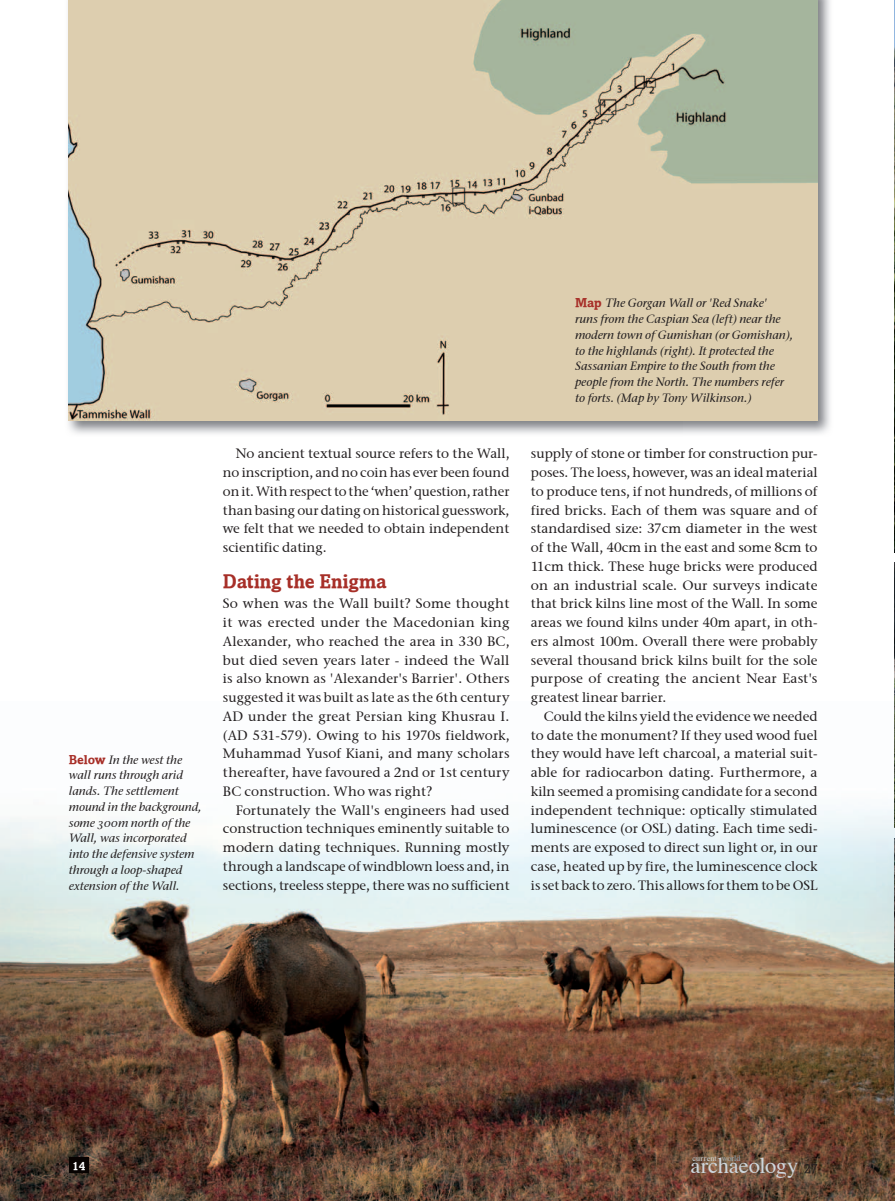
<style>
.page{position:relative;width:895px;height:1201px;background:#fff}
.page>*{position:absolute;margin:0;border:0;box-sizing:border-box;transform-origin:0 0}
.t1{font:22.5px "Times";letter-spacing:-.01em;color:#ced7dd}
.t2{font:700 19.5px "Amasis";color:#a72f28;scale:.96 1}
.t3{font:13.5px/18.8px "Stone Serif ITCTT Medium";color:#231f20;text-align:justify}
.t4{font:13.5px "Amasis";color:#231f20}
.t5{font:12px/15.8px "Stone Serif OSITCTT Medium Ita";color:#231f20}
.t6{font:700 12px "Amasis";color:#fff}
.t7{font:8.25px "Times";letter-spacing:.015em;color:#ced7dd}
.t8{font:8.25px "Times";letter-spacing:-.005em;color:#96a9b4}
.s1{font-family:"Amasis";font-weight:700;font-size:12.75px;color:#a72f28}
</style>
<div class="page">
<img style="left:0;top:809px;width:894px;height:391px">
<div style="left:69px;top:1157px;width:20px;height:16px;background:#080302"></div>
<img style="left:68px;top:0;width:762px;height:434px">
<img style="left:69px;top:0;width:748px;height:421px">
<img style="left:894px;top:2px;width:1px;height:550px">
<img style="left:894px;top:563px;width:1px;height:264px">
<img style="left:894px;top:838px;width:1px;height:276px">
<p class="t5" style="left:69px;top:751px;width:134px"><span class="s1">Below</span> In the west the wall runs through arid lands. The settlement mound in the background, some 300m north of the<br>Wall, was incorporated into the defensive system through a loop-shaped extension of the Wall.</p>
<p class="t3" style="left:223px;top:444px;width:288px;text-indent:13px">No ancient textual source refers to the Wall, no inscription, and no coin has ever been found on it. With respect to the ‘when’ question, rather than basing our dating on historical guesswork, we felt that we needed to obtain independent scientific dating.</p>
<h2 class="t2" style="left:223px;top:569px;width:172px">Dating the Enigma</h2>
<p class="t3" style="left:223px;top:594px;width:288px">So when was the Wall built? Some thought it was erected under the Macedonian king Alexander, who reached the area in 330 BC, but died seven years later - indeed the Wall is also known as 'Alexander's Barrier'. Others suggested it was built as late as the 6th century AD under the great Persian king Khusrau I. (AD 531-579). Owing to his 1970s fieldwork, Muhammad Yusof Kiani, and many scholars thereafter, have favoured a 2nd or 1st century BC construction. Who was right?</p>
<p class="t3" style="left:223px;top:800px;width:288px;text-indent:13px">Fortunately the Wall's engineers had used construction techniques eminently suitable to modern dating techniques. Running mostly through a landscape of windblown loess and, in sections, treeless steppe, there was no sufficient</p>
<p class="t5" style="left:575px;top:295px;width:220px"><span class="s1">Map</span> The Gorgan Wall or 'Red Snake'<br>runs from the Caspian Sea (left) near the modern town of Gumishan (or Gomishan), to the highlands (right). It protected the Sassanian Empire to the South from the people from the North. The numbers refer to forts. (Map by Tony Wilkinson.)</p>
<p class="t3" style="left:531px;top:444px;width:288px">supply of stone or timber for construction pur&shy;poses. The loess, however, was an ideal material to produce tens, if not hundreds, of millions of fired bricks. Each of them was square and of standardised size: 37cm diameter in the west of the Wall, 40cm in the east and some 8cm to 11cm thick. These huge bricks were produced on an industrial scale. Our surveys indicate that brick kilns line most of the Wall. In some areas we found kilns under 40m apart, in oth&shy;ers almost 100m. Overall there were probably several thousand brick kilns built for the sole purpose of creating the ancient Near East's greatest linear barrier.</p>
<p class="t3" style="left:531px;top:706px;width:288px;text-indent:13px">Could the kilns yield the evidence we needed to date the monument? If they used wood fuel they would have left charcoal, a material suit&shy;able for radiocarbon dating. Furthermore, a kiln seemed a promising candidate for a second independent technique: optically stimulated luminescence (or OSL) dating. Each time sedi&shy;ments are exposed to direct sun light or, in our case, heated up by fire, the luminescence clock is set back to zero. This allows for them to be OSL</p>
<p class="t8" style="left:721px;top:1150px;width:20px">world</p>
<p class="t7" style="left:692px;top:1150px;width:26px">current</p>
<p class="t6" style="left:72px;top:1158px;width:15px">14</p>
<h1 class="t1" style="left:690px;top:1144px;width:110px">archaeology</h1>
<p class="t4" style="left:803px;top:1160px;width:15px">27</p>
</div>
